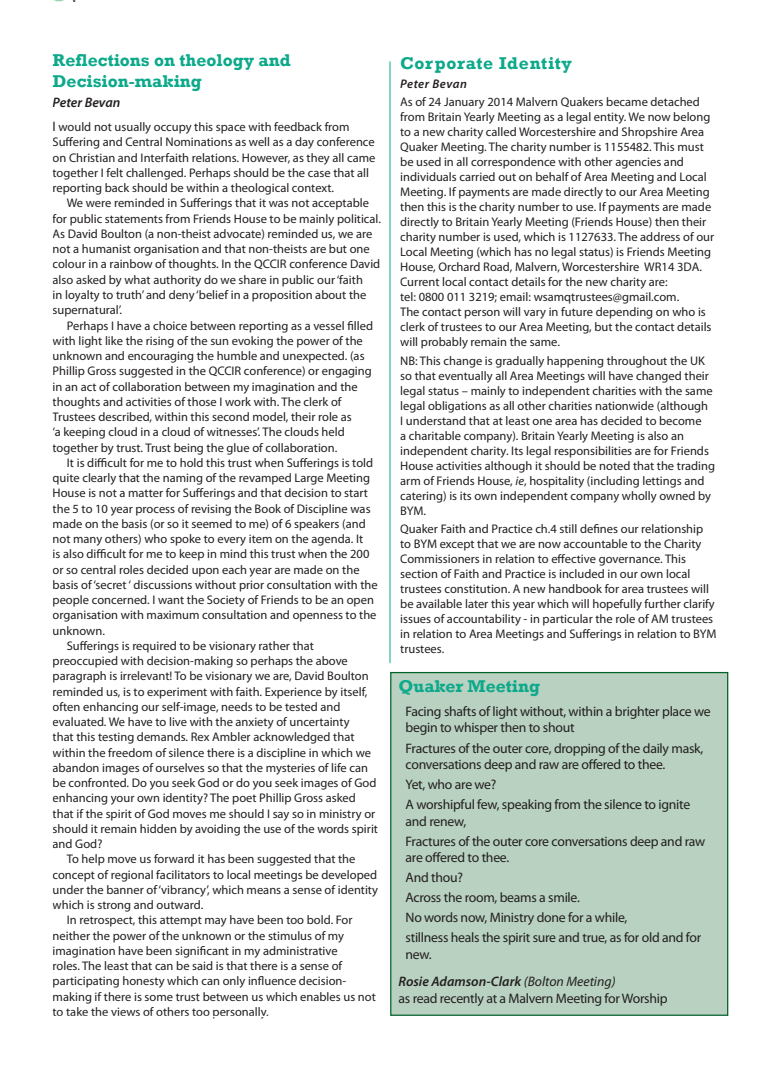
<style>
.page{position:relative;width:780px;height:1088px;background:#fff}
.page>*{position:absolute;margin:0;border:0;box-sizing:border-box;transform-origin:0 0}
.t1{font:700 17.5px/21.2px "Rockwell";color:#0da98b}
.t2{font:700 17.5px "Rockwell";letter-spacing:.04em;color:#0da98b}
.t3{font:13.75px/20px "Myriad Pro";letter-spacing:-.02em;color:#231f20}
.t4{font:italic 600 13.75px/27.1px "Myriad Pro";color:#231f20}
.t5{font:12.5px/15px "Myriad Pro";color:#231f20}
.t6{font:italic 600 12.5px "Myriad Pro";letter-spacing:.04em;color:#231f20}
.s1{font-size:13.75px}
.s2{font-style:italic}
.s3{font-weight:400;font-style:normal}
.s4{font-weight:400}
</style>
<div class="page">
<img style="left:53px;top:0;width:23px;height:1px">
<div style="left:391px;top:672px;width:336px;height:343px;background:#b8d1c0"></div>
<div style="left:390px;top:672px;width:338px;height:344px;border:1px solid #00612b"></div>
<hr style="left:390px;top:61px;width:1px;height:602px;background:#0da98b">
<h1 class="t1" style="left:53px;top:49px;width:239px">Reflections on theology and<br>Decision-making</h1>
<p class="t4" style="left:53px;top:89px;width:69px">Peter Bevan</p>
<p class="t5" style="left:53px;top:119px;width:324px"><span class="s1">I</span> would not usually occupy this space with feedback from Suffering and Central Nominations as well as a day conference on Christian and Interfaith relations. However, as they all came together I felt challenged. Perhaps should be the case that all reporting back should be within a theological context.</p>
<p class="t5" style="left:53px;top:195px;width:330px;text-indent:14px">We were reminded in Sufferings that it was not acceptable for public statements from Friends House to be mainly political.<br>As David Boulton (a non-theist advocate) reminded us, we are not a humanist organisation and that non-theists are but one colour in a rainbow of thoughts. In the QCCIR conference David also asked by what authority do we share in public our ‘faith<br>in loyalty to truth’ and deny ‘belief in a proposition about the supernatural’.</p>
<p class="t5" style="left:53px;top:317px;width:322px;text-indent:14px">Perhaps I have a choice between reporting as a vessel filled with light like the rising of the sun evoking the power of the unknown and encouraging the humble and unexpected. (as Phillip Gross suggested in the QCCIR conference) or engaging in an act of collaboration between my imagination and the thoughts and activities of those I work with. The clerk of Trustees described, within this second model, their role as<br>‘a keeping cloud in a cloud of witnesses’. The clouds held together by trust. Trust being the glue of collaboration.</p>
<p class="t5" style="left:67px;top:455px;width:308px">It is difficult for me to hold this trust when Sufferings is told</p>
<p class="t5" style="left:53px;top:470px;width:319px">quite clearly that the naming of the revamped Large Meeting</p>
<p class="t5" style="left:53px;top:485px;width:317px">House is not a matter for Sufferings and that decision to start</p>
<p class="t5" style="left:53px;top:501px;width:319px">the 5 to 10 year process of revising the Book of Discipline was</p>
<p class="t5" style="left:53px;top:516px;width:315px">made on the basis (or so it seemed to me) of 6 speakers (and</p>
<p class="t5" style="left:53px;top:531px;width:312px">not many others) who spoke to every item on the agenda. It</p>
<p class="t5" style="left:53px;top:546px;width:318px">is also difficult for me to keep in mind this trust when the 200</p>
<p class="t5" style="left:53px;top:562px;width:308px">or so central roles decided upon each year are made on the</p>
<p class="t5" style="left:53px;top:577px;width:327px">basis of ‘secret ‘ discussions without prior consultation with the</p>
<p class="t5" style="left:53px;top:592px;width:323px">people concerned. I want the Society of Friends to be an open</p>
<p class="t5" style="left:53px;top:607px;width:325px">organisation with maximum consultation and openness to the</p>
<p class="t5" style="left:53px;top:623px;width:54px">unknown.</p>
<p class="t5" style="left:67px;top:638px;width:248px">Sufferings is required to be visionary rather that</p>
<p class="t5" style="left:53px;top:653px;width:297px">preoccupied with decision-making so perhaps the above</p>
<p class="t5" style="left:53px;top:668px;width:317px">paragraph is irrelevant! To be visionary we are, David Boulton</p>
<p class="t5" style="left:53px;top:684px;width:316px">reminded us, is to experiment with faith. Experience by itself,</p>
<p class="t5" style="left:53px;top:699px;width:289px">often enhancing our self-image, needs to be tested and</p>
<p class="t5" style="left:53px;top:714px;width:298px">evaluated. We have to live with the anxiety of uncertainty</p>
<p class="t5" style="left:53px;top:729px;width:303px">that this testing demands. Rex Ambler acknowledged that</p>
<p class="t5" style="left:53px;top:745px;width:320px">within the freedom of silence there is a discipline in which we</p>
<p class="t5" style="left:53px;top:760px;width:317px">abandon images of ourselves so that the mysteries of life can</p>
<p class="t5" style="left:53px;top:775px;width:325px">be confronted. Do you seek God or do you seek images of God</p>
<p class="t5" style="left:53px;top:790px;width:305px">enhancing your own identity? The poet Phillip Gross asked</p>
<p class="t5" style="left:53px;top:806px;width:324px">that if the spirit of God moves me should I say so in ministry or</p>
<p class="t5" style="left:53px;top:821px;width:327px">should it remain hidden by avoiding the use of the words spirit</p>
<p class="t5" style="left:53px;top:836px;width:51px">and God?</p>
<p class="t5" style="left:67px;top:851px;width:290px">To help move us forward it has been suggested that the</p>
<p class="t5" style="left:53px;top:867px;width:326px">concept of regional facilitators to local meetings be developed</p>
<p class="t5" style="left:53px;top:882px;width:327px">under the banner of ‘vibrancy’, which means a sense of identity</p>
<p class="t5" style="left:53px;top:897px;width:152px">which is strong and outward.</p>
<p class="t5" style="left:67px;top:912px;width:287px">In retrospect, this attempt may have been too bold. For</p>
<p class="t5" style="left:53px;top:928px;width:293px">neither the power of the unknown or the stimulus of my</p>
<p class="t5" style="left:53px;top:943px;width:286px">imagination have been significant in my administrative</p>
<p class="t5" style="left:53px;top:958px;width:291px">roles. The least that can be said is that there is a sense of</p>
<p class="t5" style="left:53px;top:973px;width:295px">participating honesty which can only influence decision-</p>
<p class="t5" style="left:53px;top:989px;width:325px">making if there is some trust between us which enables us not</p>
<p class="t5" style="left:53px;top:1004px;width:218px">to take the views of others too personally.</p>
<h1 class="t2" style="left:400px;top:52px;width:173px">Corporate Identity</h1>
<p class="t6" style="left:400px;top:75px;width:68px">Peter Bevan</p>
<p class="t5" style="left:400px;top:94px;width:315px">As of 24 January 2014 Malvern Quakers became detached from Britain Yearly Meeting as a legal entity. We now belong to a new charity called Worcestershire and Shropshire Area Quaker Meeting. The charity number is 1155482. This must be used in all correspondence with other agencies and individuals carried out on behalf of Area Meeting and Local Meeting. If payments are made directly to our Area Meeting then this is the charity number to use. If payments are made directly to Britain Yearly Meeting (Friends House) then their charity number is used, which is 1127633. The address of our Local Meeting (which has no legal status) is Friends Meeting House, Orchard Road, Malvern, Worcestershire WR14 3DA.<br>Current local contact details for the new charity are:<br>tel: 0800 011 3219; email: wsamqtrustees@gmail.com.<br>The contact person will vary in future depending on who is clerk of trustees to our Area Meeting, but the contact details will probably remain the same.</p>
<p class="t5" style="left:400px;top:353px;width:316px">NB: This change is gradually happening throughout the UK so that eventually all Area Meetings will have changed their legal status – mainly to independent charities with the same legal obligations as all other charities nationwide (although<br>I understand that at least one area has decided to become<br>a charitable company). Britain Yearly Meeting is also an independent charity. Its legal responsibilities are for Friends House activities although it should be noted that the trading arm of Friends House, <span class="s2">ie</span>, hospitality (including lettings and catering) is its own independent company wholly owned by BYM.</p>
<p class="t5" style="left:400px;top:521px;width:318px">Quaker Faith and Practice ch.4 still defines our relationship to BYM except that we are now accountable to the Charity Commissioners in relation to effective governance. This section of Faith and Practice is included in our own local trustees constitution. A new handbook for area trustees will be available later this year which will hopefully further clarify issues of accountability - in particular the role of AM trustees in relation to Area Meetings and Sufferings in relation to BYM trustees.</p>
<h1 class="t1" style="left:398px;top:676px;width:143px">Quaker Meeting</h1>
<p class="t3" style="left:405px;top:703px;width:306px;line-height:16.5px">Facing shafts of light without, within a brighter place we begin to whisper then to shout</p>
<p class="t3" style="left:405px;top:739px;width:299px;line-height:16.5px">Fractures of the outer core, dropping of the daily mask, conversations deep and raw are offered to thee.</p>
<p class="t3" style="left:405px;top:774px;width:286px">Yet, who are we?<br>A worshipful few, speaking from the silence to ignite</p>
<p class="t3" style="left:405px;top:811px;width:301px">and renew,<br>Fractures of the outer core conversations deep and raw</p>
<p class="t3" style="left:405px;top:847px;width:297px">are offered to thee.<br>And thou?<br>Across the room, beams a smile.<br>No words now, Ministry done for a while,<br>stillness heals the spirit sure and true, as for old and for</p>
<p class="t4" style="left:398px;top:940px;width:218px;text-indent:7px"><span class="s3">new.<br></span>Rosie Adamson-Clark <span class="s4">(Bolton Meeting)</span></p>
<p class="t3" style="left:398px;top:988px;width:270px">as read recently at a Malvern Meeting for Worship</p>
</div>
